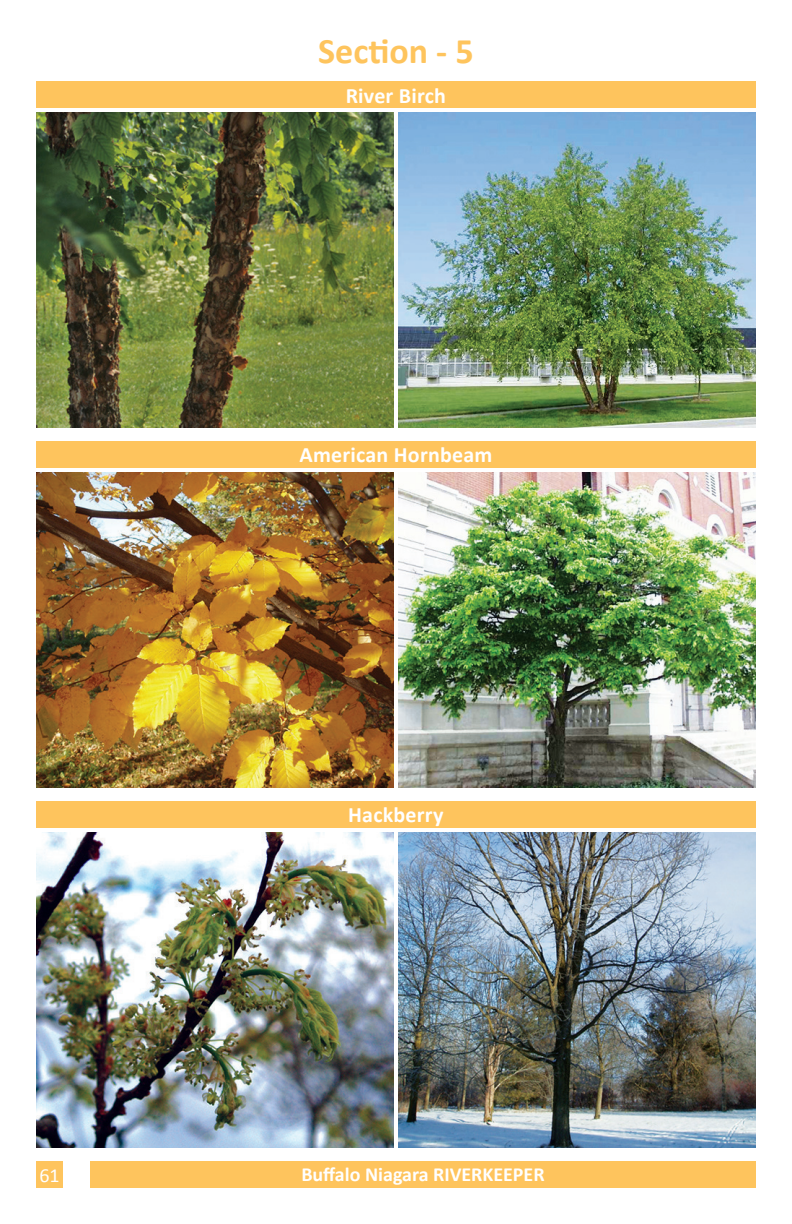
<style>
.page{position:relative;width:792px;height:1224px;background:#fff}
.page>*{position:absolute;margin:0;border:0;box-sizing:border-box;transform-origin:0 0}
.t1{font:700 36px "Calibri";color:#fec45d}
.Plant_Headings{font:700 22px "Calibri";letter-spacing:.01em;color:#fff}
.t2{font:700 20px "Calibri";color:#fff}
.t3{font:20px "Calibri";color:#fff}
</style>
<div class="page">
<div style="left:90px;top:1161px;width:666px;height:27px;background:#fec45d"></div>
<div style="left:36px;top:1161px;width:27px;height:27px;background:#fec45d"></div>
<div style="left:36px;top:801px;width:720px;height:27px;background:#fec45d"></div>
<div style="left:36px;top:81px;width:720px;height:27px;background:#fec45d"></div>
<div style="left:36px;top:441px;width:720px;height:27px;background:#fec45d"></div>
<img style="left:37px;top:112px;width:357px;height:315px">
<img style="left:399px;top:112px;width:357px;height:315px">
<img style="left:399px;top:473px;width:357px;height:314px">
<img style="left:37px;top:473px;width:357px;height:314px">
<img style="left:37px;top:833px;width:357px;height:314px">
<img style="left:399px;top:833px;width:357px;height:315px">
<p class="t1" style="left:318px;top:28px;width:157px">Section - 5</p>
<p class="Plant_Headings" style="left:346px;top:81px;width:102px">River Birch</p>
<p class="Plant_Headings" style="left:300px;top:441px;width:194px">American Hornbeam</p>
<p class="Plant_Headings" style="left:348px;top:801px;width:97px">Hackberry</p>
<p class="t3" style="left:39px;top:1163px;width:22px">61</p>
<p class="t2" style="left:301px;top:1162px;width:245px">Buffalo Niagara RIVERKEEPER</p>
</div>
